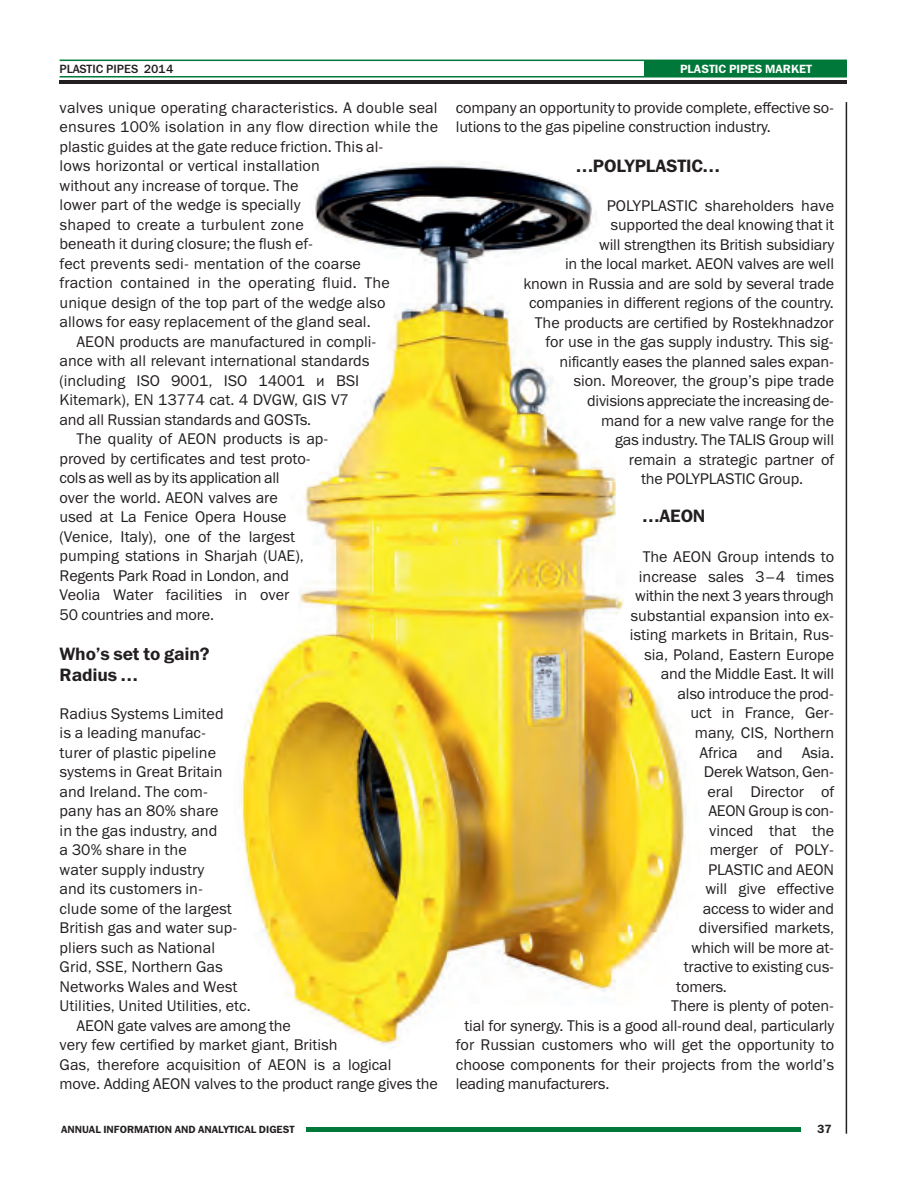
<style>
.page{position:relative;width:915px;height:1191px;background:#fff}
.page>*{position:absolute;margin:0;border:0;box-sizing:border-box;transform-origin:0 0}
.t1{font:18px/21.6px "Franklin Gothic Demi C";letter-spacing:-.01em;color:#231f20}
.t2{font:15.6px/19.5px "Franklin Gothic Book C";color:#231f20}
.t3{font:15.6px "Franklin Gothic Book C";letter-spacing:-.02em;color:#231f20}
.t4{font:12px "Franklin Gothic Demi C";color:#fff}
.t5{font:12px "Franklin Gothic Medium C";color:#231f20}
.t6{font:12px "Franklin Gothic Demi C";color:#231f20}
.t7{font:10.5px "Franklin Gothic Demi C";color:#231f20}
</style>
<div class="page">
<hr style="left:845px;top:102px;width:1px;height:1031px;background:#231f20">
<img style="left:240px;top:163px;width:446px;height:886px">
<hr style="left:306px;top:1127px;width:494px;height:4px;background:#00783a">
<hr style="left:60px;top:76px;width:786px;height:1px;background:#00783a">
<hr style="left:60px;top:60px;width:786px;height:1px;background:#00783a">
<hr style="left:60px;top:80px;width:786px;height:3px;background:#231f20">
<div style="left:644px;top:60px;width:202px;height:16px;background:#00783a"></div>
<p class="t5" style="left:60px;top:62px;width:115px">PLASTIC PIPES 2014</p>
<p class="t4" style="left:679px;top:62px;width:133px">PLASTIC PIPES MARKET</p>
<p class="t2" style="left:60px;top:98px;width:379px">valves unique operating characteristics. A double seal</p>
<p class="t2" style="left:60px;top:117px;width:380px">ensures 100% isolation in any flow direction while the</p>
<p class="t2" style="left:60px;top:137px;width:325px">plastic guides at the gate reduce friction. This al-</p>
<p class="t2" style="left:60px;top:156px;width:262px">lows horizontal or vertical installation</p>
<p class="t2" style="left:60px;top:176px;width:240px">without any increase of torque. The</p>
<p class="t2" style="left:60px;top:195px;width:242px">lower part of the wedge is specially</p>
<p class="t2" style="left:60px;top:215px;width:246px">shaped to create a turbulent zone</p>
<p class="t2" style="left:60px;top:234px;width:255px">beneath it during closure; the flush ef-</p>
<p class="t2" style="left:60px;top:254px;width:303px">fect prevents sedi- mentation of the coarse</p>
<p class="t2" style="left:60px;top:273px;width:331px">fraction contained in the operating fluid. The</p>
<p class="t2" style="left:60px;top:293px;width:327px">unique design of the top part of the wedge also</p>
<p class="t2" style="left:60px;top:312px;width:312px">allows for easy replacement of the gland seal.</p>
<p class="t2" style="left:77px;top:332px;width:301px">AEON products are manufactured in compli-</p>
<p class="t2" style="left:60px;top:351px;width:311px">ance with all relevant international standards</p>
<p class="t2" style="left:60px;top:371px;width:301px">(including ISO 9001, ISO 14001 и BSI</p>
<p class="t2" style="left:60px;top:390px;width:291px">Kitemark), EN 13774 cat. 4 DVGW, GIS V7</p>
<p class="t2" style="left:60px;top:410px;width:253px">and all Russian standards and GOSTs.</p>
<p class="t2" style="left:77px;top:429px;width:253px">The quality of AEON products is ap-</p>
<p class="t2" style="left:60px;top:449px;width:252px">proved by certificates and test proto-</p>
<p class="t3" style="left:60px;top:469px;width:221px">cols as well as by its application all</p>
<p class="t2" style="left:60px;top:488px;width:219px">over the world. AEON valves are</p>
<p class="t2" style="left:60px;top:507px;width:228px">used at La Fenice Opera House</p>
<p class="t2" style="left:60px;top:527px;width:237px">(Venice, Italy), one of the largest</p>
<p class="t2" style="left:60px;top:546px;width:245px">pumping stations in Sharjah (UAE),</p>
<p class="t2" style="left:60px;top:566px;width:231px">Regents Park Road in London, and</p>
<p class="t2" style="left:60px;top:585px;width:231px">Veolia Water facilities in over</p>
<p class="t2" style="left:60px;top:605px;width:156px">50 countries and more.</p>
<p class="t1" style="left:60px;top:642px;width:151px">Who’s set to gain?<br>Radius …</p>
<p class="t2" style="left:60px;top:703px;width:165px">Radius Systems Limited</p>
<p class="t2" style="left:60px;top:723px;width:148px">is a leading manufac-</p>
<p class="t2" style="left:60px;top:742px;width:158px">turer of plastic pipeline</p>
<p class="t2" style="left:60px;top:762px;width:165px">systems in Great Britain</p>
<p class="t2" style="left:60px;top:781px;width:150px">and Ireland. The com-</p>
<p class="t2" style="left:60px;top:801px;width:160px">pany has an 80% share</p>
<p class="t2" style="left:60px;top:820px;width:159px">in the gas industry, and</p>
<p class="t2" style="left:60px;top:840px;width:129px">a 30% share in the</p>
<p class="t2" style="left:60px;top:859px;width:146px">water supply industry</p>
<p class="t2" style="left:60px;top:879px;width:145px">and its customers in-</p>
<p class="t2" style="left:60px;top:898px;width:174px">clude some of the largest</p>
<p class="t2" style="left:60px;top:918px;width:179px">British gas and water sup-</p>
<p class="t2" style="left:60px;top:937px;width:157px">pliers such as National</p>
<p class="t2" style="left:60px;top:957px;width:165px">Grid, SSE, Northern Gas</p>
<p class="t2" style="left:60px;top:976px;width:179px">Networks Wales and West</p>
<p class="t2" style="left:60px;top:996px;width:193px">Utilities, United Utilities, etc.</p>
<p class="t2" style="left:77px;top:1015px;width:216px">AEON gate valves are among the</p>
<p class="t2" style="left:60px;top:1035px;width:279px">very few certified by market giant, British</p>
<p class="t2" style="left:60px;top:1054px;width:333px">Gas, therefore acquisition of AEON is a logical</p>
<p class="t2" style="left:60px;top:1074px;width:379px">move. Adding AEON valves to the product range gives the</p>
<p class="t7" style="left:61px;top:1122px;width:235px">ANNUAL INFORMATION AND ANALYTICAL DIGEST</p>
<p class="t2" style="left:455px;top:98px;width:379px">company an opportunity to provide complete, effective so&shy;lutions to the gas pipeline construction industry.</p>
<p class="t1" style="left:576px;top:155px;width:145px">…POLYPLASTIC…</p>
<p class="t2" style="left:606px;top:196px;width:229px">POLYPLASTIC shareholders have</p>
<p class="t2" style="left:610px;top:215px;width:225px">supported the deal knowing that it</p>
<p class="t2" style="left:599px;top:235px;width:236px">will strengthen its British subsidiary</p>
<p class="t2" style="left:565px;top:254px;width:270px">in the local market. AEON valves are well</p>
<p class="t2" style="left:523px;top:274px;width:312px">known in Russia and are sold by several trade</p>
<p class="t2" style="left:529px;top:293px;width:306px">companies in different regions of the country.</p>
<p class="t2" style="left:534px;top:313px;width:300px">The products are certified by Rostekhnadzor</p>
<p class="t2" style="left:545px;top:332px;width:289px">for use in the gas supply industry. This sig-</p>
<p class="t2" style="left:559px;top:352px;width:276px">nificantly eases the planned sales expan-</p>
<p class="t2" style="left:573px;top:371px;width:262px">sion. Moreover, the group’s pipe trade</p>
<p class="t3" style="left:587px;top:391px;width:248px">divisions appreciate the increasing de-</p>
<p class="t2" style="left:601px;top:410px;width:234px">mand for a new valve range for the</p>
<p class="t2" style="left:615px;top:430px;width:220px">gas industry. The TALIS Group will</p>
<p class="t2" style="left:628px;top:449px;width:207px">remain a strategic partner of</p>
<p class="t2" style="left:641px;top:469px;width:163px">the POLYPLASTIC Group.</p>
<p class="t1" style="left:642px;top:505px;width:64px">…AEON</p>
<p class="t2" style="left:642px;top:547px;width:193px">The AEON Group intends to</p>
<p class="t2" style="left:638px;top:567px;width:197px">increase sales 3–4 times</p>
<p class="t2" style="left:635px;top:586px;width:200px">within the next 3 years through</p>
<p class="t2" style="left:630px;top:606px;width:205px">substantial expansion into ex-</p>
<p class="t2" style="left:629px;top:625px;width:206px">isting markets in Britain, Rus-</p>
<p class="t2" style="left:644px;top:645px;width:191px">sia, Poland, Eastern Europe</p>
<p class="t2" style="left:660px;top:664px;width:175px">and the Middle East. It will</p>
<p class="t2" style="left:677px;top:684px;width:158px">also introduce the prod-</p>
<p class="t2" style="left:690px;top:703px;width:145px">uct in France, Ger-</p>
<p class="t2" style="left:694px;top:723px;width:141px">many, CIS, Northern</p>
<p class="t2" style="left:699px;top:742px;width:136px">Africa and Asia.</p>
<p class="t2" style="left:703px;top:762px;width:131px">Derek Watson, Gen-</p>
<p class="t2" style="left:707px;top:781px;width:128px">eral Director of</p>
<p class="t3" style="left:708px;top:801px;width:127px">AEON Group is con-</p>
<p class="t2" style="left:709px;top:820px;width:126px">vinced that the</p>
<p class="t2" style="left:709px;top:840px;width:126px">merger of POLY-</p>
<p class="t2" style="left:707px;top:859px;width:127px">PLASTIC and AEON</p>
<p class="t2" style="left:705px;top:879px;width:130px">will give effective</p>
<p class="t2" style="left:702px;top:898px;width:133px">access to wider and</p>
<p class="t2" style="left:698px;top:918px;width:137px">diversified markets,</p>
<p class="t2" style="left:691px;top:937px;width:144px">which will be more at-</p>
<p class="t2" style="left:683px;top:957px;width:152px">tractive to existing cus-</p>
<p class="t2" style="left:676px;top:976px;width:52px">tomers.</p>
<p class="t2" style="left:671px;top:996px;width:164px">There is plenty of poten-</p>
<p class="t2" style="left:464px;top:1015px;width:371px">tial for synergy. This is a good all-round deal, particularly</p>
<p class="t2" style="left:456px;top:1035px;width:379px">for Russian customers who will get the opportunity to</p>
<p class="t2" style="left:456px;top:1054px;width:379px">choose components for their projects from the world’s</p>
<p class="t2" style="left:456px;top:1074px;width:155px">leading manufacturers.</p>
<p class="t6" style="left:817px;top:1122px;width:16px">37</p>
</div>
